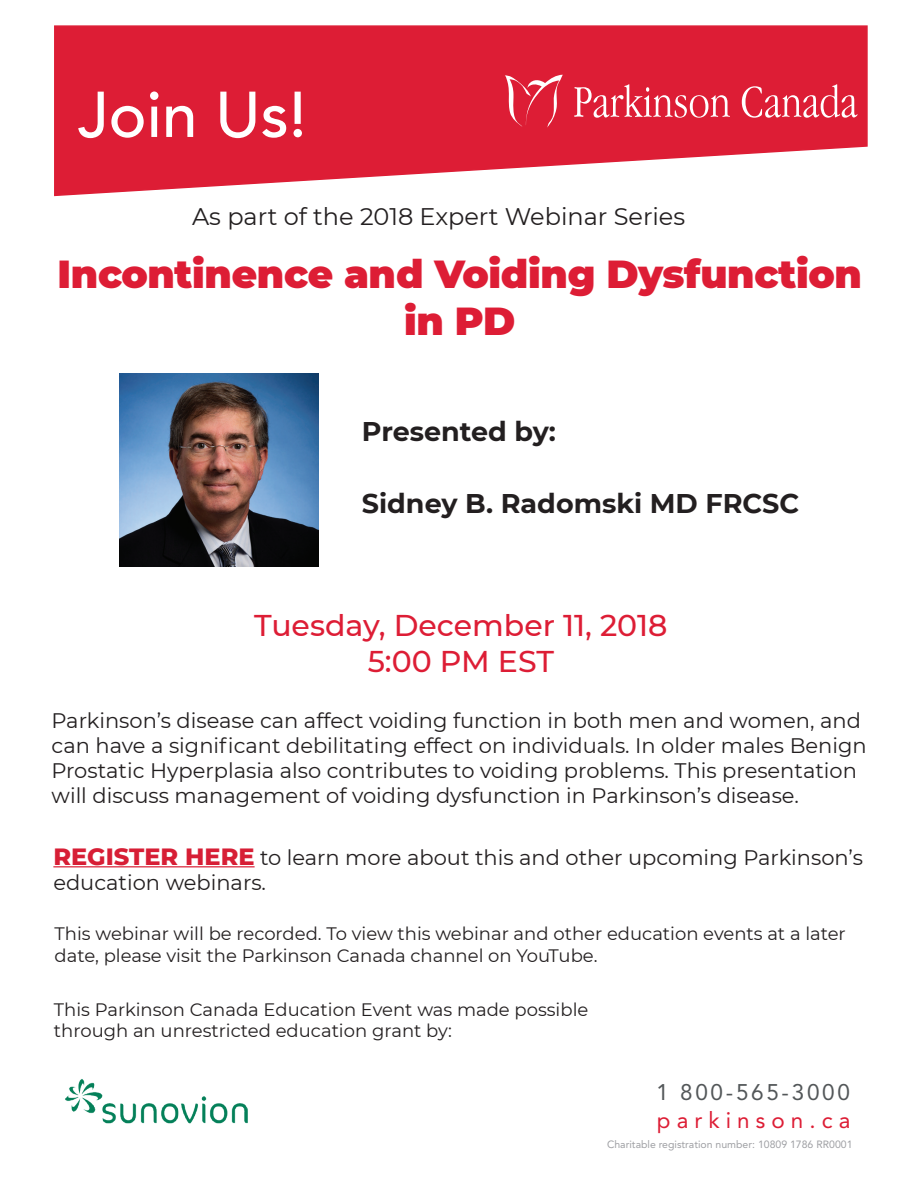
<style>
.page{position:relative;width:918px;height:1188px;background:#fff}
.page>*{position:absolute;margin:0;border:0;box-sizing:border-box;transform-origin:0 0}
.t1{font:500 64.05px "Avenir LT Std";color:#fff}
.t2{font:900 39px/46.8px "Montserrat";letter-spacing:-.01em;color:#dd1d35;text-align:center}
.t3{font:500 30px/36px "Montserrat";color:#dd1d35;text-align:center}
.t4{font:700 27px "Montserrat";color:#231f20}
.t5{font:24px "Montserrat";color:#231f20}
.t6{font:22.5px "Avenir LT Std";letter-spacing:.12em;color:#535759}
.t7{font:22.5px "Avenir LT Std";letter-spacing:.27em;color:#dd1d35}
.t8{font:21px/25.2px "Montserrat";color:#231f20}
.t9{font:18px/21.6px "Montserrat";color:#231f20}
.t10{font:10.5px "Avenir LT Std";color:#9e9fa3}
.s1{font-weight:800;font-size:24px;color:#d71e35}
</style>
<div class="page">
<svg style="left:54px;top:25px;width:814px;height:172px"></svg>
<svg style="left:574px;top:84px;width:156px;height:34px;background:#e44c5f"></svg>
<svg style="left:742px;top:84px;width:116px;height:34px;background:#e44c5f"></svg>
<svg style="left:505px;top:75px;width:58px;height:53px;background:#e24055"></svg>
<img style="left:120px;top:374px;width:198px;height:193px">
<hr style="left:53px;top:866px;width:202px;height:1px;background:#d71e35">
<img style="left:65px;top:1079px;width:183px;height:45px">
<h1 class="t1" style="left:78px;top:78px;width:231px">Join Us!</h1>
<p class="t5" style="left:192px;top:200px;width:494px">As part of the 2018 Expert Webinar Series</p>
<h2 class="t2" style="left:58px;top:248px;width:806px">Incontinence and Voiding Dysfunction in PD</h2>
<p class="t4" style="left:362px;top:412px;width:196px">Presented by:</p>
<p class="t4" style="left:362px;top:484px;width:439px">Sidney B. Radomski MD FRCSC</p>
<h3 class="t3" style="left:254px;top:606px;width:415px">Tuesday, December 11, 2018<br>5:00 PM EST</h3>
<p class="t8" style="left:52px;top:707px;width:817px">Parkinson’s disease can affect voiding function in both men and women, and can have a significant debilitating effect on individuals. In older males Benign Prostatic Hyperplasia also contributes to voiding problems. This presentation will discuss management of voiding dysfunction in Parkinson’s disease.</p>
<p class="t8" style="left:53px;top:844px;width:811px"><span class="s1">REGISTER HERE</span> to learn more about this and other upcoming Parkinson’s education webinars.</p>
<p class="t9" style="left:55px;top:923px;width:793px">This webinar will be recorded. To view this webinar and other education events at a later date, please visit the Parkinson Canada channel on YouTube.</p>
<p class="t9" style="left:54px;top:998px;width:536px">This Parkinson Canada Education Event was made possible through an unrestricted education grant by:</p>
<p class="t6" style="left:656px;top:1079px;width:195px">1 800-565-3000</p>
<p class="t7" style="left:657px;top:1107px;width:195px">parkinson.ca</p>
<p class="t10" style="left:607px;top:1139px;width:247px">Charitable registration number: 10809 1786 RR0001</p>
</div>
